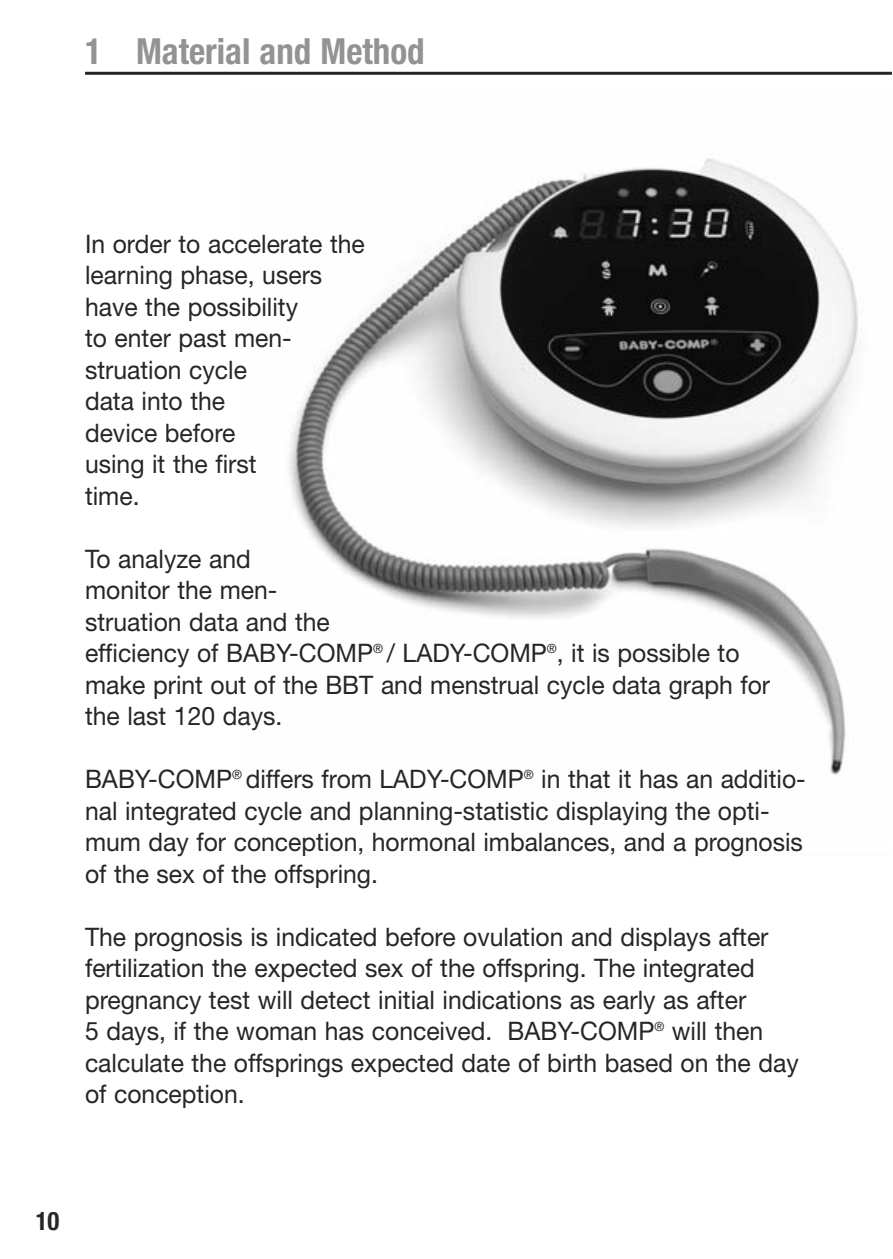
<style>
.page{position:relative;width:893px;height:1259px;background:#fff}
.page>*{position:absolute;margin:0;border:0;box-sizing:border-box;transform-origin:0 0}
.t1{font:700 condensed 36px "Helvetica Neue";color:#939393}
.t2{font:25.5px/31.5px "Helvetica Neue";color:#272627}
.t3{font:700 condensed 25.5px "Helvetica Neue";color:#272627}
</style>
<div class="page">
<img style="left:289px;top:158px;width:569px;height:617px">
<hr style="left:85px;top:72px;width:806px;height:3px;background:#272627">
<h1 class="t1" style="left:85px;top:29px;width:341px">1 Material and Method</h1>
<p class="t2" style="left:85px;top:227px;width:281px">In order to accelerate the learning phase, users have the possibility<br>to enter past men&shy;struation cycle<br>data into the<br>device before<br>using it the first<br>time.</p>
<p class="t2" style="left:85px;top:542px;width:687px">To analyze and<br>monitor the men-<br>struation data and the<br>efficiency of BABY-COMP<sup>®</sup> / LADY-COMP<sup>®</sup>, it is possible to make print out of the BBT and menstrual cycle data graph for the last 120 days.</p>
<p class="t2" style="left:85px;top:763px;width:722px">BABY-COMP<sup>®</sup> differs from LADY-COMP<sup>®</sup> in that it has an additio&shy;nal integrated cycle and planning-statistic displaying the opti&shy;mum day for conception, hormonal imbalances, and a prognosis of the sex of the offspring.</p>
<p class="t2" style="left:85px;top:920px;width:715px">The prognosis is indicated before ovulation and displays after fertilization the expected sex of the offspring. The integrated pregnancy test will detect initial indications as early as after<br>5 days, if the woman has conceived. BABY-COMP<sup>®</sup> will then calculate the offsprings expected date of birth based on the day of conception.</p>
<p class="t3" style="left:36px;top:1205px;width:25px">10</p>
</div>
